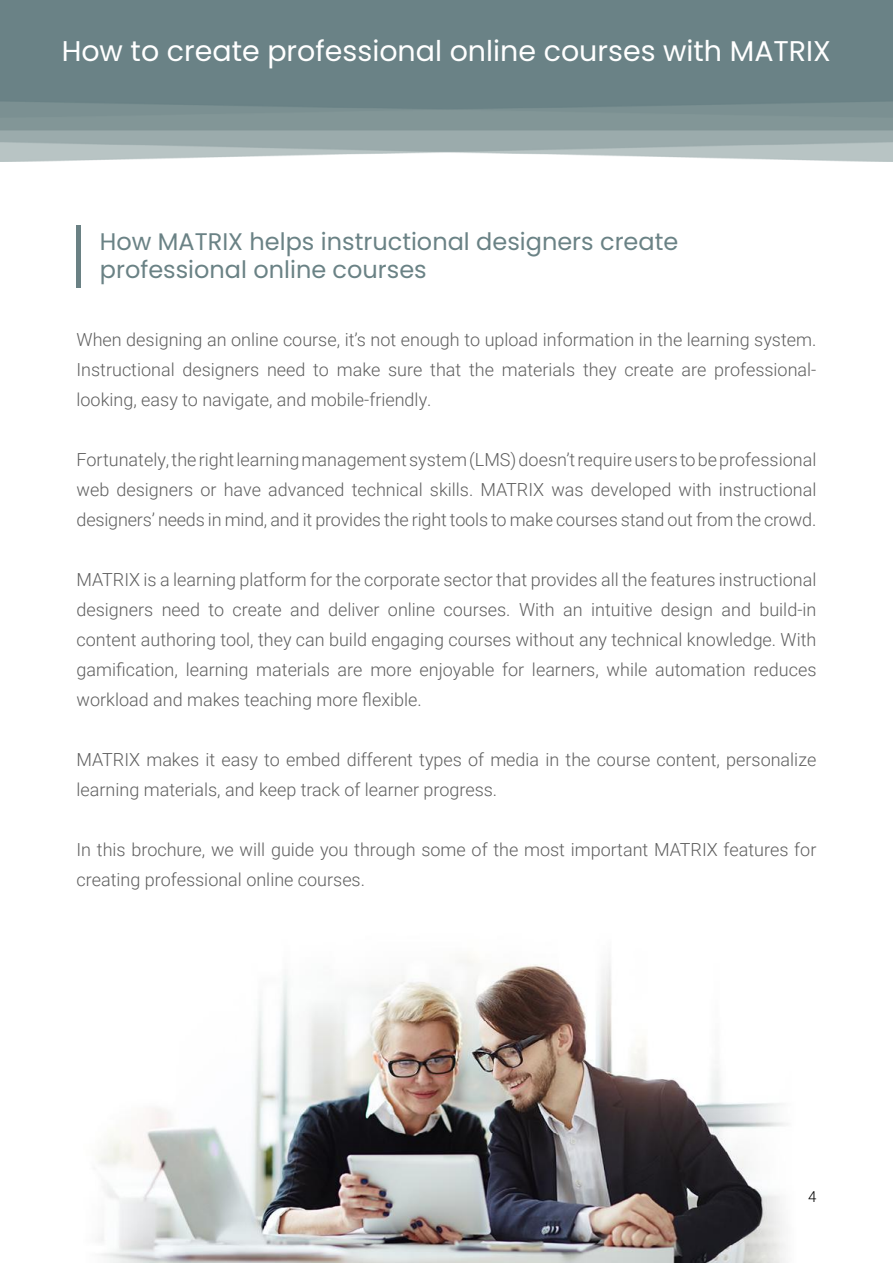
<style>
.page{position:relative;width:893px;height:1263px;background:#fff}
.page>*{position:absolute;margin:0;border:0;box-sizing:border-box;transform-origin:0 0}
.t1{font:28.5px "Poppins";color:#fff}
.t2{font:24px/28.8px "Poppins";color:#6a8285}
.t3{font:300 18px/30px "Roboto";color:#5f5f5f;text-align:justify}
.t4{font:300 15px "Roboto";color:#000}
</style>
<div class="page">
<img style="left:96px;top:958px;width:690px;height:305px">
<img style="left:0;top:0;width:893px;height:161px">
<hr style="left:77px;top:225px;width:4px;height:63px;background:#6a8184">
<h1 class="t1" style="left:62px;top:34px;width:771px">How to create professional online courses with MATRIX</h1>
<h2 class="t2" style="left:100px;top:227px;width:580px">How MATRIX helps instructional designers create professional online courses</h2>
<p class="t3" style="left:77px;top:324px;width:741px">When designing an online course, it’s not enough to upload information in the learning system.<br>Instructional designers need to make sure that the materials they create are professional&shy;looking, easy to navigate, and mobile-friendly.</p>
<p class="t3" style="left:77px;top:444px;width:741px">Fortunately, the right learning management system (LMS) doesn’t require users to be professional web designers or have advanced technical skills. MATRIX was developed with instructional designers’ needs in mind, and it provides the right tools to make courses stand out from the crowd.</p>
<p class="t3" style="left:77px;top:564px;width:741px">MATRIX is a learning platform for the corporate sector that provides all the features instructional designers need to create and deliver online courses. With an intuitive design and build-in content authoring tool, they can build engaging courses without any technical knowledge. With gamification, learning materials are more enjoyable for learners, while automation reduces workload and makes teaching more flexible.</p>
<p class="t3" style="left:77px;top:744px;width:741px">MATRIX makes it easy to embed different types of media in the course content, personalize learning materials, and keep track of learner progress.</p>
<p class="t3" style="left:77px;top:834px;width:741px">In this brochure, we will guide you through some of the most important MATRIX features for creating professional online courses.</p>
<p class="t4" style="left:808px;top:1186px;width:10px">4</p>
</div>
